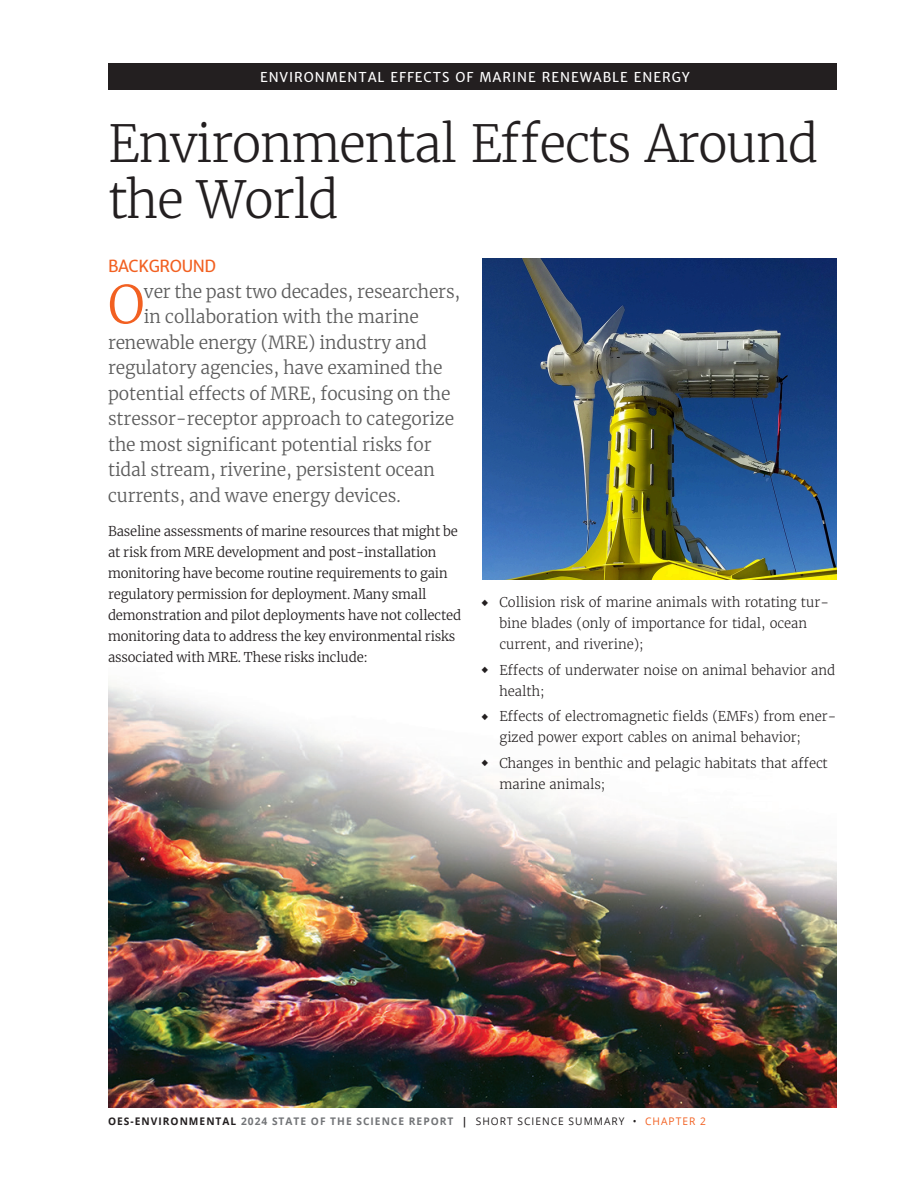
<style>
.page{position:relative;width:918px;height:1188px;background:#fff}
.page>*{position:absolute;margin:0;border:0;box-sizing:border-box;transform-origin:0 0}
.A_Intro{font:300 52.35px "Merriweather";color:#f26021}
.A_Head_1{font:300 51px/55.5px "Merriweather";letter-spacing:-.03em;color:#231f20}
.A_Intro-2{font:300 18px "Merriweather";letter-spacing:-.005em;color:#5c5c5c}
.A____1_1_1{font:16.5px "Merriweather Sans";letter-spacing:-.025em;color:#f26021}
.A_Body_2{font:300 13.5px/21px "Merriweather";letter-spacing:-.01em;color:#231f20}
.t1{font:300 13.5px/21px "Merriweather";letter-spacing:-.005em;color:#231f20}
.RevHead{font:13.5px "Merriweather Sans";letter-spacing:.07em;color:#fff}
.Paragraph_Style_5{font:700 10.5px "Open Sans";letter-spacing:.1em;color:#727477}
.s1{color:#231f20}
.s2{font-weight:400;color:#231f20}
.s3{font-weight:400;color:#f26021}
</style>
<div class="page">
<img style="left:108px;top:682px;width:729px;height:426px">
<div style="left:108px;top:63px;width:729px;height:27px;background:#231f20"></div>
<img style="left:482px;top:259px;width:355px;height:321px">
<p class="RevHead" style="left:260px;top:68px;width:431px">ENVIRONMENTAL EFFECTS OF MARINE RENEWABLE ENERGY</p>
<p class="A_Head_1" style="left:108px;top:116px;width:712px">Environmental Effects Around the World</p>
<p class="A____1_1_1" style="left:108px;top:256px;width:110px">BACKGROUND</p>
<p class="A_Intro" style="left:108px;top:268px;width:38px">O</p>
<p class="A_Intro-2" style="left:144px;top:279px;width:318px">ver the past two decades, researchers,</p>
<p class="A_Intro-2" style="left:144px;top:304px;width:276px">in collaboration with the marine</p>
<p class="A_Intro-2" style="left:108px;top:330px;width:321px">renewable energy (MRE) industry and</p>
<p class="A_Intro-2" style="left:108px;top:355px;width:336px">regulatory agencies, have examined the</p>
<p class="A_Intro-2" style="left:108px;top:381px;width:344px">potential effects of MRE, focusing on the</p>
<p class="A_Intro-2" style="left:108px;top:406px;width:348px">stressor-receptor approach to categorize</p>
<p class="A_Intro-2" style="left:108px;top:432px;width:325px">the most significant potential risks for</p>
<p class="A_Intro-2" style="left:108px;top:457px;width:328px">tidal stream, riverine, persistent ocean</p>
<p class="A_Intro-2" style="left:108px;top:483px;width:294px">currents, and wave energy devices.</p>
<p class="A_Body_2" style="left:108px;top:521px;width:355px">Baseline assessments of marine resources that might be at risk from MRE development and post-installation monitoring have become routine requirements to gain regulatory permission for deployment. Many small demonstration and pilot deployments have not collected monitoring data to address the key environmental risks associated with MRE. These risks include:</p>
<p class="t1" style="left:500px;top:592px;width:331px;text-indent:-18px">◆ Collision risk of marine animals with rotating tur&shy;bine blades (only of importance for tidal, ocean current, and riverine);</p>
<p class="t1" style="left:500px;top:659px;width:337px;text-indent:-18px">◆ Effects of underwater noise on animal behavior and health;</p>
<p class="t1" style="left:500px;top:706px;width:338px;text-indent:-18px">◆ Effects of electromagnetic fields (EMFs) from ener&shy;gized power export cables on animal behavior;</p>
<p class="t1" style="left:500px;top:752px;width:330px;text-indent:-18px">◆ Changes in benthic and pelagic habitats that affect marine animals;</p>
<p class="Paragraph_Style_5" style="left:108px;top:1114px;width:599px"><span class="s1">OES-ENVIRONMENTAL</span> 2024 STATE OF THE SCIENCE REPORT <span class="s1">|</span> <span class="s2">SHORT SCIENCE SUMMARY •</span> <span class="s3">CHAPTER 2</span></p>
</div>
